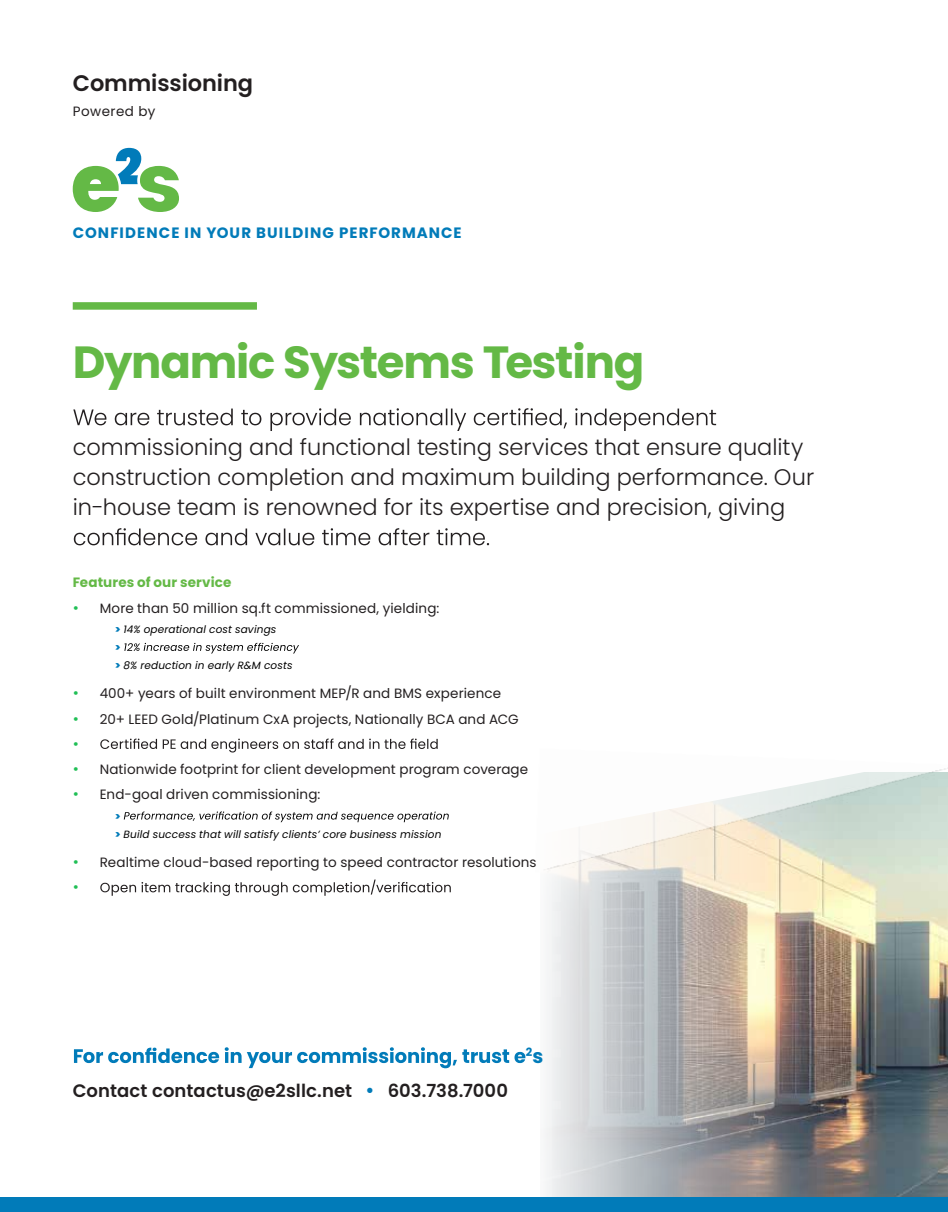
<style>
.page{position:relative;width:948px;height:1212px;background:#fff}
.page>*{position:absolute;margin:0;border:0;box-sizing:border-box;transform-origin:0 0}
.t1{font:700 45px "Poppins";letter-spacing:-.03em;color:#64b946}
.t2{font:300 22.5px/30px "Poppins";color:#231f20}
.t3{font:600 22.5px "Poppins";letter-spacing:-.005em;color:#231f20}
.t4{font:600 18px "Poppins";letter-spacing:.005em;color:#231f20}
.t5{font:700 15px "Poppins";letter-spacing:.075em;color:#017bb9}
.t6{font:15px "Poppins";color:#20bf55}
.t7{font:13.5px "Poppins";letter-spacing:.01em;color:#231f20}
.t8{font:700 13.5px "Poppins";letter-spacing:.01em;color:#64b946}
.t9{font:13.5px "Poppins";letter-spacing:.03em;color:#231f20}
.t10{font:700 11.4px "Poppins";color:#017bb9}
.t11{font:italic 10.5px/18px "Poppins";letter-spacing:.015em;color:#000}
.s1{font-size:15px;color:#20bf55}
.s2{font-weight:800;font-style:normal;color:#017bb9}
.s3{color:#017bb9}
.s4{font-size:19.5px}
</style>
<div class="page">
<img style="left:540px;top:888px;width:408px;height:310px">
<img style="left:540px;top:888px;width:343px;height:309px">
<img style="left:544px;top:768px;width:404px;height:120px">
<svg style="left:73px;top:408px;width:643px;height:23px"></svg>
<svg style="left:74px;top:528px;width:415px;height:17px"></svg>
<svg style="left:124px;top:643px;width:175px;height:11px"></svg>
<svg style="left:100px;top:739px;width:338px;height:13px"></svg>
<svg style="left:124px;top:811px;width:325px;height:11px"></svg>
<svg style="left:100px;top:879px;width:351px;height:17px"></svg>
<div style="left:0;top:1198px;width:948px;height:14px;background:#017bb9"></div>
<svg style="left:74px;top:1047px;width:451px;height:21px"></svg>
<svg style="left:73px;top:148px;width:106px;height:64px"></svg>
<div style="left:73px;top:302px;width:184px;height:8px;background:#64b946"></div>
<h2 class="t3" style="left:73px;top:70px;width:182px">Commissioning</h2>
<p class="t9" style="left:73px;top:103px;width:84px">Powered by</p>
<p class="t5" style="left:73px;top:224px;width:391px">CONFIDENCE IN YOUR BUILDING PERFORMANCE</p>
<h1 class="t1" style="left:73px;top:336px;width:573px">Dynamic Systems Testing</h1>
<h2 class="t2" style="left:73px;top:432px;width:743px">commissioning and functional testing services that ensure quality construction completion and maximum building performance. Our in-house team is renowned for its expertise and precision, giving</h2>
<p class="t8" style="left:73px;top:575px;width:160px">Features of our service</p>
<p class="t7" style="left:73px;top:600px;width:368px"><span class="s1">•</span> More than 50 million sq.ft commissioned, yielding:</p>
<p class="t11" style="left:115px;top:620px;width:179px"><span class="s2">&gt;</span> 14% operational cost savings<br><span class="s2">&gt;<br>&gt;</span> 8% reduction in early R&amp;M costs</p>
<p class="t7" style="left:73px;top:686px;width:430px"><span class="s1">•</span> 400+ years of built environment MEP/R and BMS experience</p>
<p class="t7" style="left:73px;top:711px;width:448px"><span class="s1">•</span> 20+ LEED Gold/Platinum CxA projects, Nationally BCA and ACG</p>
<p class="t6" style="left:73px;top:735px;width:8px">•</p>
<p class="t7" style="left:73px;top:762px;width:457px"><span class="s1">•</span> Nationwide footprint for client development program coverage</p>
<p class="t7" style="left:73px;top:787px;width:249px"><span class="s1">•</span> End-goal driven commissioning:</p>
<p class="t11" style="left:115px;top:807px;width:328px"><span class="s2">&gt;<br>&gt;</span> Build success that will satisfy clients’ core business mission</p>
<p class="t7" style="left:73px;top:854px;width:465px"><span class="s1">•</span> Realtime cloud-based reporting to speed contractor resolutions</p>
<p class="t6" style="left:73px;top:878px;width:8px">•</p>
<h3 class="t4" style="left:73px;top:1080px;width:437px">Contact contactus@e2sllc.net <span class="s3">•</span> 603.738.7000</h3>
<p class="t10" style="left:526px;top:1046px;width:19px">2<span class="s4">s</span></p>
</div>
